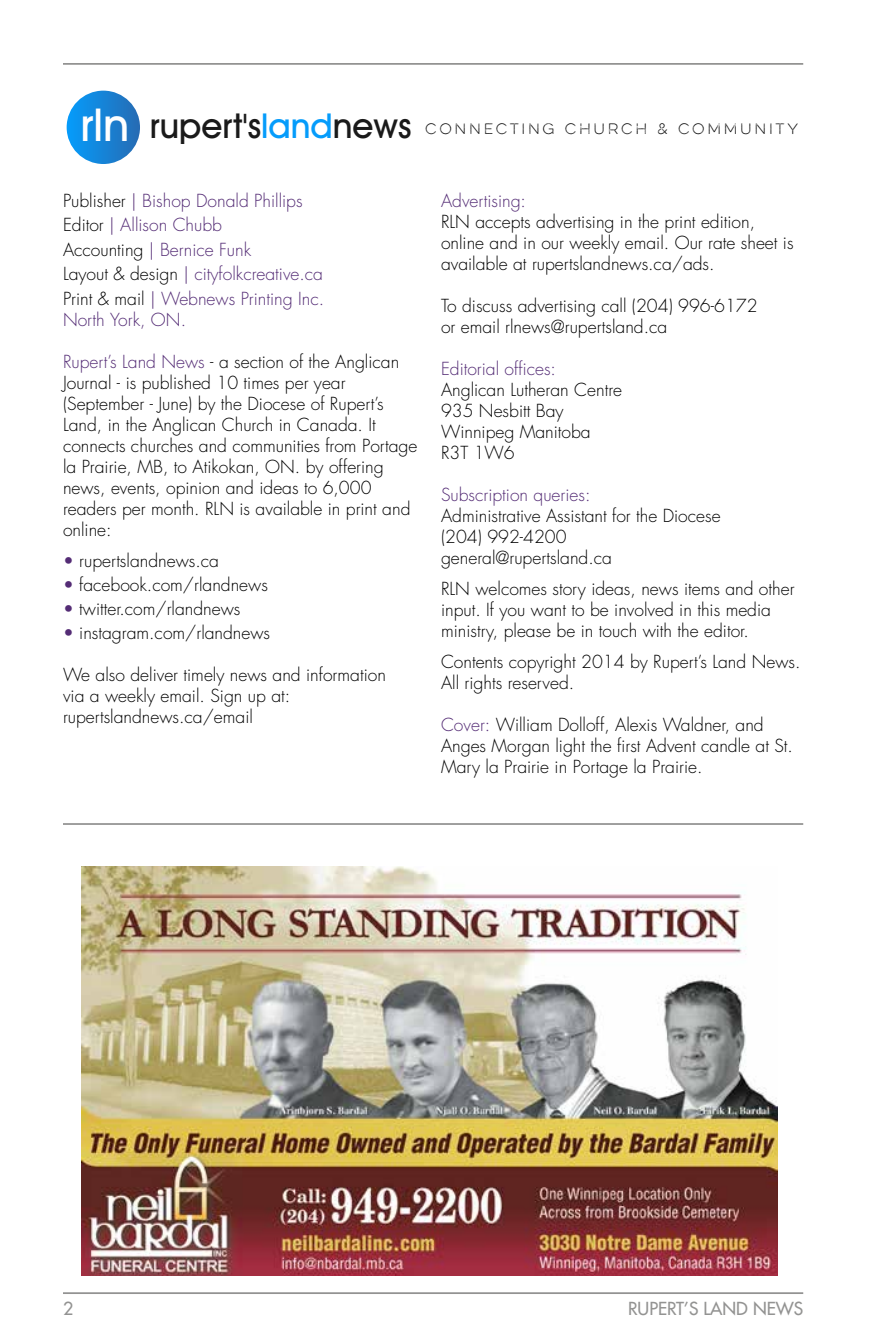
<style>
.page{position:relative;width:882px;height:1339px;background:#fff}
.page>*{position:absolute;margin:0;border:0;box-sizing:border-box;transform-origin:0 0}
.t1{font:500 34.48px "Avant Garde IT Cby BT";color:#1a1a1a}
.t2{font:300 17.5px/21px "Futura LT";color:#000}
.t3{font:300 17.5px/24.5px "Futura LT";color:#542c75}
.t4{font:17.5px "Futura LT";color:#939392}
.t5{font:100 13.47px "Eveleth";letter-spacing:.2em;color:#000}
.s1{font-size:45.68px;color:#fff}
.s2{color:#059cfb}
.s3{color:#000}
.s4{color:#542c75}
</style>
<div class="page">
<hr style="left:63px;top:1292px;width:740px;height:2px;background:#939392">
<hr style="left:63px;top:63px;width:740px;height:2px;background:#939392">
<div style="left:67px;top:91px;width:73px;height:73px;background:linear-gradient(to right,#059cfb,#276cb3);border-radius:37px"></div>
<hr style="left:63px;top:823px;width:740px;height:2px;background:#939392">
<img style="left:81px;top:866px;width:696px;height:410px">
<h1 class="t1" style="left:80px;top:104px;width:333px"><span class="s1">rln</span> rupert's<span class="s2">land</span>news</h1>
<p class="t5" style="left:425px;top:119px;width:374px">CONNECTING CHURCH &amp; COMMUNITY</p>
<p class="t3" style="left:63px;top:188px;width:263px"><span class="s3">Publisher</span> | Bishop Donald Phillips<br><span class="s3">Editor</span> | Allison Chubb<br><span class="s3">Accounting</span> | Bernice Funk<br><span class="s3">Layout &amp; design</span> | cityfolkcreative.ca<br><span class="s3">Print &amp; mail</span> | Webnews Printing Inc.</p>
<p class="t3" style="left:63px;top:307px;width:125px">North York, ON.</p>
<p class="t2" style="left:63px;top:351px;width:356px"><span class="s4">Rupert’s Land News</span> - a section of the Anglican Journal - is published 10 times per year (September - June) by the Diocese of Rupert’s Land, in the Anglican Church in Canada. It connects churches and communities from Portage la Prairie, MB, to Atikokan, ON. by offering news, events, opinion and ideas to 6,000 readers per month. RLN is available in print and online:</p>
<p class="t2" style="left:63px;top:550px;width:158px"><span class="s4">•</span> rupertslandnews.ca</p>
<p class="t2" style="left:63px;top:574px;width:206px"><span class="s4">•</span> facebook.com/rlandnews</p>
<p class="t2" style="left:63px;top:598px;width:179px"><span class="s4">•</span> twitter.com/rlandnews</p>
<p class="t2" style="left:63px;top:622px;width:209px"><span class="s4">•</span> instagram.com/rlandnews</p>
<p class="t2" style="left:63px;top:664px;width:324px">We also deliver timely news and information via a weekly email. Sign up at: rupertslandnews.ca/email</p>
<p class="t3" style="left:441px;top:188px;width:87px">Advertising:</p>
<p class="t2" style="left:441px;top:211px;width:354px">RLN accepts advertising in the print edition, online and in our weekly email. Our rate sheet is available at rupertslandnews.ca/ads.</p>
<p class="t2" style="left:441px;top:295px;width:318px">To discuss advertising call (204) 996-6172 or email rlnews@rupertsland.ca</p>
<p class="t3" style="left:441px;top:356px;width:117px">Editorial offices:</p>
<p class="t2" style="left:441px;top:379px;width:183px">Anglican Lutheran Centre<br>935 Nesbitt Bay<br>Winnipeg Manitoba<br>R3T 1W6</p>
<p class="t3" style="left:441px;top:482px;width:151px">Subscription queries:</p>
<p class="t2" style="left:441px;top:505px;width:281px">Administrative Assistant for the Diocese (204) 992-4200 general@rupertsland.ca</p>
<p class="t2" style="left:441px;top:578px;width:355px">RLN welcomes story ideas, news items and other input. If you want to be involved in this media ministry, please be in touch with the editor.</p>
<p class="t2" style="left:441px;top:651px;width:361px">Contents copyright 2014 by Rupert’s Land News.<br>All rights reserved.</p>
<p class="t2" style="left:441px;top:714px;width:354px"><span class="s4">Cover:</span> William Dolloff, Alexis Waldner, and<br>Anges Morgan light the first Advent candle at St.<br>Mary la Prairie in Portage la Prairie.</p>
<p class="t4" style="left:63px;top:1297px;width:12px">2</p>
<p class="t4" style="left:628px;top:1297px;width:177px">RUPERT’S LAND NEWS</p>
</div>
